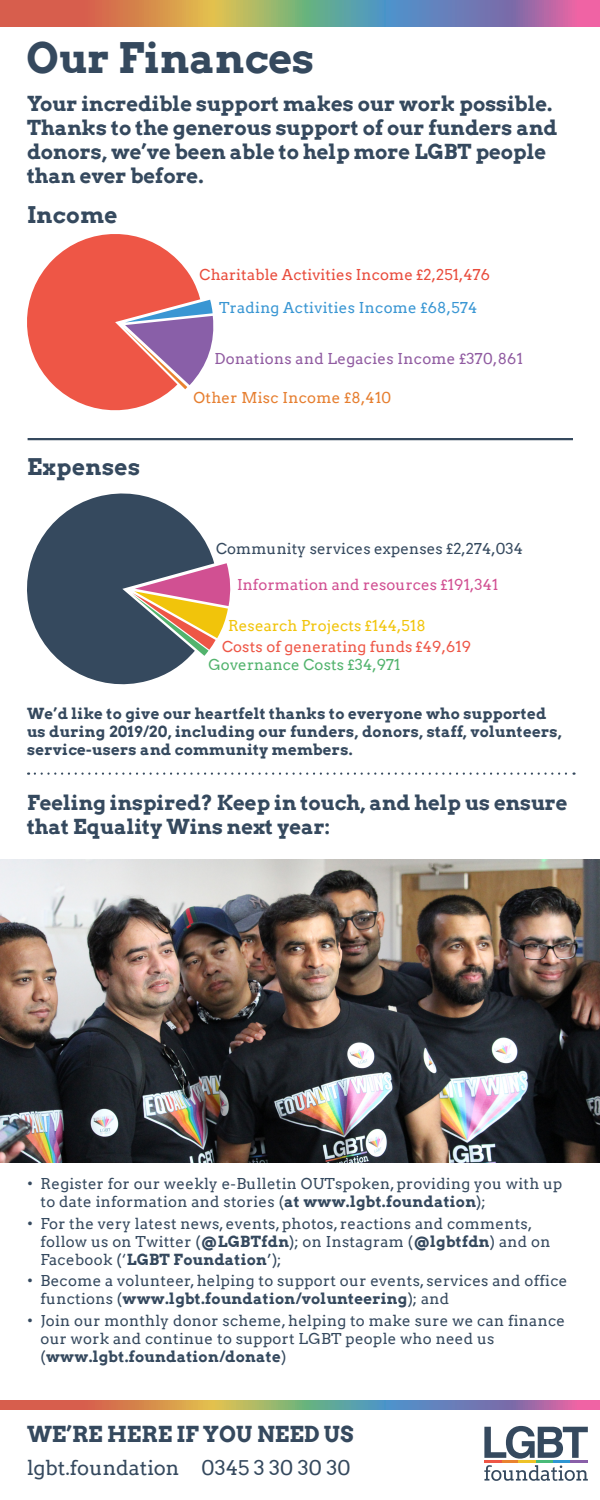
<style>
.page{position:relative;width:600px;height:1500px;background:#fff}
.page>*{position:absolute;margin:0;border:0;box-sizing:border-box;transform-origin:0 0}
.t1{font:700 41.25px "Arvo";color:#35495e}
.t2{font:700 22.5px "Arvo";letter-spacing:.02em;color:#35495e}
.t3{font:700 21.6px "Arvo";color:#35495e}
.t4{font:700 20.25px/24px "Arvo";color:#35495e}
.t5{font:20.25px "Arvo";color:#35495e}
.t6{font:15px/18px "Arvo";letter-spacing:.02em;color:#35495e}
.t7{font:700 15px/18px "Arvo";letter-spacing:.02em;color:#35495e}
.t8{font:15px "Arvo";letter-spacing:.01em;color:#e94c3c}
.t9{font:15px "Arvo";letter-spacing:.02em;color:#905ba1}
.t10{font:15px "Arvo";letter-spacing:.01em;color:#d15092}
.t11{font:15px "Arvo";letter-spacing:.02em;color:#3996d3}
.t12{font:15px "Arvo";letter-spacing:.01em;color:#ee5646}
.t13{font:15px "Arvo";letter-spacing:.01em;color:#f1c40b}
.t14{font:15px "Arvo";letter-spacing:.01em;color:#52b36d}
.t15{font:15px "Arvo";letter-spacing:.02em;color:#e67e2f}
.s1{font-weight:700}
</style>
<div class="page">
<svg style="left:0;top:1401px;width:600px;height:9px;background:#a58780"></svg>
<hr style="left:502px;top:1460px;width:17px;height:3px;background:#e9822f">
<hr style="left:484px;top:1460px;width:18px;height:3px;background:#ee5646">
<hr style="left:519px;top:1460px;width:17px;height:3px;background:#eec227">
<hr style="left:536px;top:1460px;width:17px;height:3px;background:#49ba78">
<hr style="left:553px;top:1460px;width:18px;height:3px;background:#2e96d3">
<hr style="left:571px;top:1460px;width:17px;height:3px;background:#895fa8">
<svg style="left:484px;top:1426px;width:104px;height:33px"></svg>
<svg style="left:484px;top:1465px;width:104px;height:16px"></svg>
<hr style="left:28px;top:438px;width:545px;height:2px;background:#35495e">
<svg style="left:35px;top:772px;width:540px;height:3px"></svg>
<svg style="left:0;top:0;width:600px;height:27px;background:#a58780"></svg>
<svg style="left:27px;top:234px;width:187px;height:177px"></svg>
<svg style="left:27px;top:493px;width:187px;height:192px;fill:#35495e"></svg>
<svg style="left:132px;top:563px;width:99px;height:93px;background:#aa867a"></svg>
<img style="left:0;top:860px;width:600px;height:302px">
<p class="t1" style="left:27px;top:32px;width:289px">Our Finances</p>
<p class="t4" style="left:27px;top:91px;width:532px">Your incredible support makes our work possible.<br>Thanks to the generous support of our funders and donors, we’ve been able to help more LGBT people than ever before.</p>
<p class="t2" style="left:27px;top:201px;width:92px">Income</p>
<p class="t2" style="left:27px;top:452px;width:115px">Expenses</p>
<p class="t8" style="left:200px;top:265px;width:292px">Charitable Activities Income £2,251,476</p>
<p class="t11" style="left:219px;top:298px;width:260px">Trading Activities Income £68,574</p>
<p class="t9" style="left:214px;top:349px;width:310px">Donations and Legacies Income £370,861</p>
<p class="t15" style="left:194px;top:388px;width:199px">Other Misc Income £8,410</p>
<p class="t6" style="left:216px;top:540px;width:309px">Community services expenses £2,274,034</p>
<p class="t10" style="left:237px;top:576px;width:263px">Information and resources £191,341</p>
<p class="t13" style="left:228px;top:616px;width:199px">Research Projects £144,518</p>
<p class="t12" style="left:222px;top:637px;width:251px">Costs of generating funds £49,619</p>
<p class="t14" style="left:208px;top:655px;width:193px">Governance Costs £34,971</p>
<p class="t7" style="left:27px;top:705px;width:536px">We’d like to give our heartfelt thanks to everyone who supported us during 2019/20, including our funders, donors, staff, volunteers, service-users and community members.</p>
<p class="t4" style="left:27px;top:791px;width:542px">Feeling inspired? Keep in touch, and help us ensure that Equality Wins next year:</p>
<p class="t6" style="left:40px;top:1175px;width:523px;text-indent:-14px">• Register for our weekly e-Bulletin OUTspoken, providing you with up to date information and stories (<span class="s1">at www.lgbt.foundation</span>);</p>
<p class="t6" style="left:40px;top:1214px;width:511px;text-indent:-14px">• For the very latest news, events, photos, reactions and comments, follow us on Twitter (<span class="s1">@LGBTfdn</span>); on Instagram (<span class="s1">@lgbtfdn</span>) and on<br>Facebook (‘<span class="s1">LGBT Foundation</span>’);</p>
<p class="t6" style="left:40px;top:1272px;width:528px;text-indent:-14px">• Become a volunteer, helping to support our events, services and office functions (<span class="s1">www.lgbt.foundation/volunteering</span>); and</p>
<p class="t6" style="left:40px;top:1312px;width:526px;text-indent:-14px">• Join our monthly donor scheme, helping to make sure we can finance our work and continue to support LGBT people who need us (<span class="s1">www.lgbt.foundation/donate</span>)</p>
<h3 class="t3" style="left:27px;top:1421px;width:328px">WE’RE HERE IF YOU NEED US</h3>
<h3 class="t5" style="left:27px;top:1456px;width:325px">lgbt.foundation 0345 3 30 30 30</h3>
</div>
